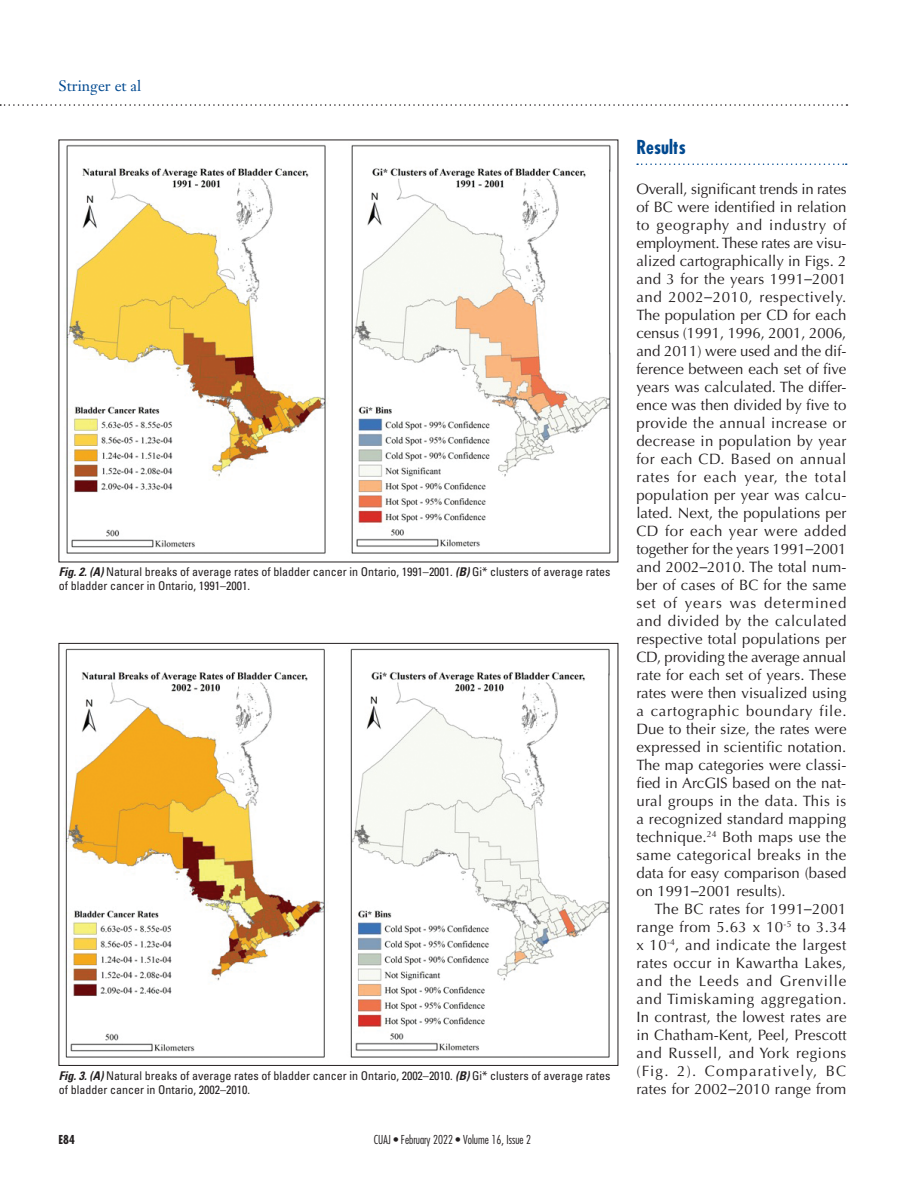
<style>
.page{position:relative;width:905px;height:1202px;background:#fff}
.page>*{position:absolute;margin:0;border:0;box-sizing:border-box;transform-origin:0 0}
.t1{font:700 condensed 18.75px "Futura";color:#014990}
.t2{font:15px/18px "Optima";letter-spacing:.01em;color:#231f20;text-align:justify}
.t3{font:15px "Janson Text";color:#014990}
.t4{font:condensed 12px/14.4px "Univers";color:#231f20}
.t5{font:300 condensed 12px "Futura";color:#231f20}
.t6{font:700 condensed 12px "Futura";color:#231f20}
.s1{font-weight:700;font-style:italic}
.s2{font-family:"Century Gothic"}
</style>
<div class="page">
<svg style="left:0;top:104px;width:847px;height:2px"></svg>
<svg style="left:637px;top:163px;width:209px;height:2px"></svg>
<img style="left:65px;top:144px;width:546px;height:410px">
<img style="left:65px;top:648px;width:545px;height:410px">
<p class="t3" style="left:58px;top:76px;width:84px">Stringer et al</p>
<p class="t4" style="left:59px;top:564px;width:553px"><span class="s1">Fig. 2. (A)</span> Natural breaks of average rates of bladder cancer in Ontario, 1991–2001. <span class="s1">(B)</span> Gi* clusters of average rates of bladder cancer in Ontario, 1991–2001.</p>
<p class="t4" style="left:59px;top:1067px;width:553px"><span class="s1">Fig. 3. (A)</span> Natural breaks of average rates of bladder cancer in Ontario, 2002–2010. <span class="s1">(B)</span> Gi* clusters of average rates of bladder cancer in Ontario, 2002–2010.</p>
<p class="t6" style="left:58px;top:1131px;width:18px">E84</p>
<p class="t5" style="left:374px;top:1132px;width:159px">CUAJ • February 2022 • Volume 16, Issue 2</p>
<p class="t1" style="left:636px;top:135px;width:51px">Results</p>
<p class="t2" style="left:636px;top:180px;width:212px">Overall, significant trends in rates of BC were identified in relation to geography and industry of employment. These rates are visu&shy;alized cartographically in Figs. 2 and 3 for the years 1991<span class="s2">–</span>2001 and 2002<span class="s2">–</span>2010, respectively.<br>The population per CD for each census (1991, 1996, 2001, 2006, and 2011) were used and the dif&shy;ference between each set of five years was calculated. The differ&shy;ence was then divided by five to provide the annual increase or decrease in population by year for each CD. Based on annual rates for each year, the total population per year was calcu&shy;lated. Next, the populations per CD for each year were added together for the years 1991<span class="s2">–</span>2001 and 2002<span class="s2">–</span>2010. The total num&shy;ber of cases of BC for the same set of years was determined and divided by the calculated respective total populations per CD, providing the average annual rate for each set of years. These rates were then visualized using a cartographic boundary file.<br>Due to their size, the rates were expressed in scientific notation.<br>The map categories were classi&shy;fied in ArcGIS based on the nat&shy;ural groups in the data. This is a recognized standard mapping technique.<sup>24</sup> Both maps use the same categorical breaks in the data for easy comparison (based on 1991<span class="s2">–</span>2001 results).</p>
<p class="t2" style="left:636px;top:900px;width:212px;text-indent:18px">The BC rates for 1991<span class="s2">–</span>2001 range from 5.63 x 10<sup>-5</sup> to 3.34 x 10<sup>-4</sup>, and indicate the largest rates occur in Kawartha Lakes, and the Leeds and Grenville and Timiskaming aggregation.<br>In contrast, the lowest rates are in Chatham-Kent, Peel, Prescott and Russell, and York regions (Fig. 2). Comparatively, BC rates for 2002<span class="s2">–</span>2010 range from</p>
</div>
